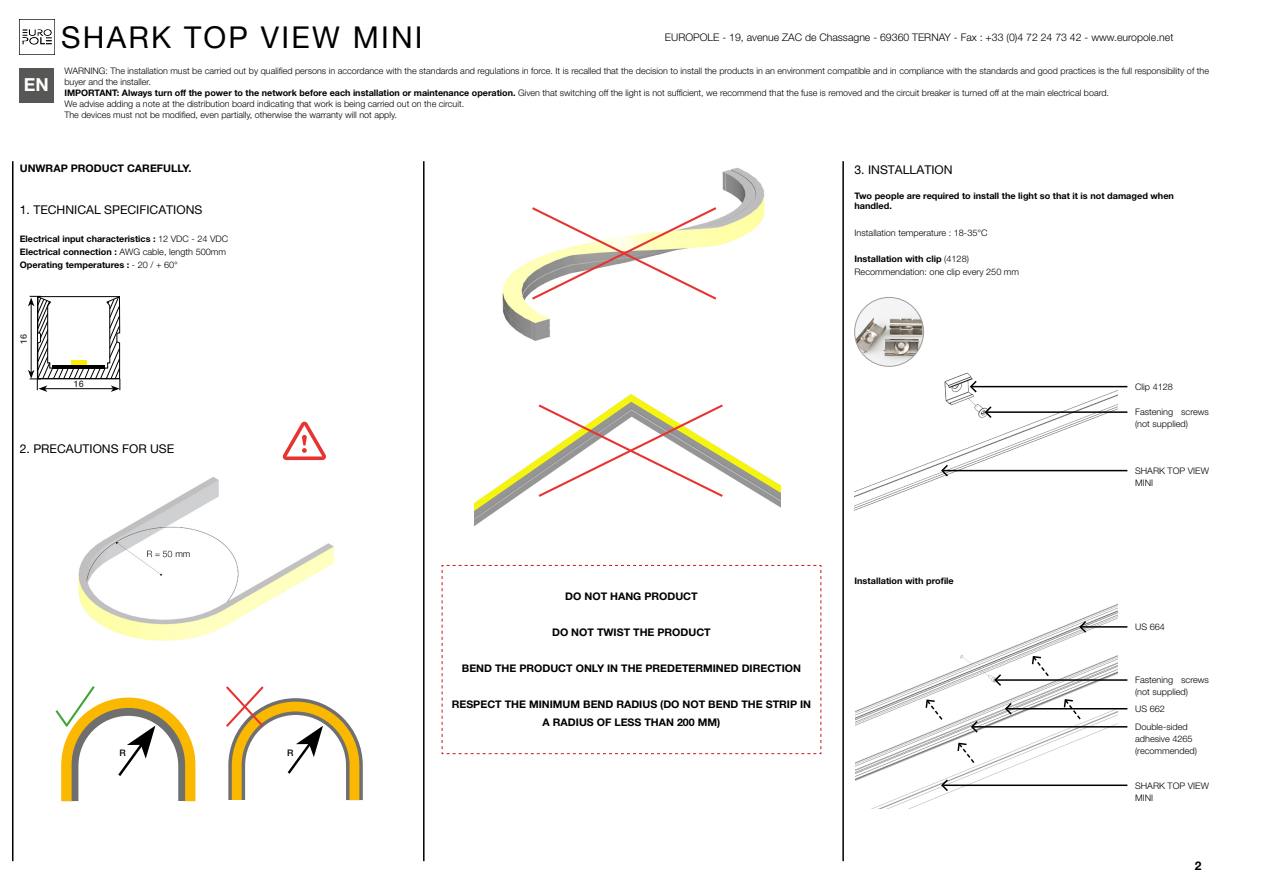
<style>
.page{position:relative;width:1263px;height:893px;background:#fff}
.page>*{position:absolute;margin:0;border:0;box-sizing:border-box;transform-origin:0 0}
.t1{font:30px "Helvetica Neue";letter-spacing:.075em;color:#000}
.t2{font:700 18px "Helvetica Neue LT Std";color:#fff}
.t3{font:12px "Helvetica Neue";color:#000}
.t4{font:700 12px "Helvetica Neue LT Std";color:#000}
.produits{font:700 10.5px/18px "Helvetica Neue LT Std";color:#000;text-align:center}
.t5{font:300 10.5px "Helvetica Neue LT Std";color:#000}
.produits-2{font:300 9px/12px "Helvetica Neue LT Std";color:#000}
.produits-3{font:700 9px/10.2px "Helvetica Neue LT Std";color:#000}
.Tableau_REFERENCES_P{font:500 9px "Helvetica Neue";color:#333e47}
.Tableau_REFERENCES_P-2{font:500 9px "Helvetica Neue";color:#000}
.s1{font-weight:700}
.s2{font-weight:300}
</style>
<div class="page">
<img style="left:855px;top:603px;width:263px;height:205px">
<img style="left:854px;top:366px;width:264px;height:145px">
<div style="left:20px;top:68px;width:34px;height:34px;background:#575756"></div>
<img style="left:22px;top:29px;width:30px;height:16px">
<svg style="left:441px;top:565px;width:381px;height:189px"></svg>
<img style="left:502px;top:167px;width:263px;height:174px">
<svg style="left:28px;top:296px;width:93px;height:96px"></svg>
<svg style="left:283px;top:422px;width:43px;height:38px"></svg>
<svg style="left:55px;top:686px;width:140px;height:115px"></svg>
<svg style="left:226px;top:686px;width:137px;height:114px"></svg>
<img style="left:474px;top:394px;width:306px;height:132px">
<svg style="left:536px;top:403px;width:189px;height:96px"></svg>
<svg style="left:940px;top:463px;width:9px;height:15px"></svg>
<hr style="left:943px;top:470px;width:184px;height:1px;background:#000">
<svg style="left:983px;top:405px;width:10px;height:15px"></svg>
<hr style="left:986px;top:411px;width:141px;height:2px;background:#000">
<svg style="left:969px;top:379px;width:9px;height:15px"></svg>
<hr style="left:971px;top:386px;width:156px;height:1px;background:#000">
<svg style="left:925px;top:699px;width:19px;height:22px"></svg>
<svg style="left:1031px;top:655px;width:19px;height:23px"></svg>
<svg style="left:940px;top:778px;width:9px;height:15px"></svg>
<hr style="left:943px;top:784px;width:184px;height:2px;background:#000">
<svg style="left:970px;top:719px;width:9px;height:15px"></svg>
<hr style="left:972px;top:726px;width:155px;height:2px;background:#000">
<svg style="left:1078px;top:619px;width:10px;height:15px"></svg>
<hr style="left:1080px;top:626px;width:47px;height:2px;background:#000">
<svg style="left:1004px;top:701px;width:9px;height:15px"></svg>
<hr style="left:1006px;top:708px;width:121px;height:1px;background:#000">
<svg style="left:993px;top:673px;width:10px;height:14px"></svg>
<hr style="left:996px;top:679px;width:131px;height:2px;background:#000">
<svg style="left:530px;top:205px;width:189px;height:96px"></svg>
<img style="left:855px;top:297px;width:68px;height:69px;border-radius:34px">
<div style="left:854px;top:297px;width:70px;height:69px;border:1px solid #9d9d9c;border-radius:50%"></div>
<hr style="left:12px;top:161px;width:2px;height:700px;background:#000">
<hr style="left:423px;top:161px;width:1px;height:700px;background:#000">
<hr style="left:842px;top:161px;width:2px;height:700px;background:#000">
<img style="left:78px;top:477px;width:256px;height:164px">
<div style="left:175px;top:550px;width:42px;height:10px;background:#fff"></div>
<svg style="left:956px;top:742px;width:20px;height:23px"></svg>
<svg style="left:1063px;top:698px;width:19px;height:23px"></svg>
<p class="t2" style="left:24px;top:74px;width:27px">EN</p>
<p class="t1" style="left:61px;top:20px;width:363px">SHARK TOP VIEW MINI</p>
<p class="t5" style="left:665px;top:31px;width:510px">EUROPOLE - 19, avenue ZAC de Chassagne - 69360 TERNAY - Fax : +33 (0)4 72 24 73 42 - www.europole.net</p>
<p class="produits-2" style="left:64px;top:66px;width:1146px;line-height:10.8px">WARNING: The installation must be carried out by qualified persons in accordance with the standards and regulations in force. It is recalled that the decision to install the products in an environment compatible and in compliance with the standards and good practices is the full responsibility of the buyer and the installer.</p>
<p class="produits-2" style="left:64px;top:87px;width:1046px"><span class="s1">IMPORTANT: Always turn off the power to the network before each installation or maintenance operation.</span> Given that switching off the light is not sufficient, we recommend that the fuse is removed and the circuit breaker is turned off at the main electrical board.</p>
<p class="produits-2" style="left:64px;top:97px;width:401px">We advise adding a note at the distribution board indicating that work is being carried out on the circuit.</p>
<p class="produits-2" style="left:64px;top:108px;width:334px">The devices must not be modified, even partially, otherwise the warranty will not apply.</p>
<p class="produits" style="left:20px;top:159px;width:173px">UNWRAP PRODUCT CAREFULLY.</p>
<p class="t3" style="left:20px;top:203px;width:184px">1. TECHNICAL SPECIFICATIONS</p>
<p class="produits-3" style="left:20px;top:233px;width:210px">Electrical input characteristics : <span class="s2">12 VDC - 24 VDC</span></p>
<p class="produits-3" style="left:20px;top:246px;width:208px">Electrical connection : <span class="s2">AWG cable, length 500mm</span></p>
<p class="produits-3" style="left:20px;top:260px;width:160px">Operating temperatures : <span class="s2">- 20 / + 60°</span></p>
<p class="Tableau_REFERENCES_P" style="left:18px;top:344px;width:12px;rotate:-90deg">16</p>
<p class="Tableau_REFERENCES_P" style="left:74px;top:379px;width:12px">16</p>
<p class="t3" style="left:20px;top:442px;width:156px">2. PRECAUTIONS FOR USE</p>
<p class="produits-2" style="left:175px;top:547px;width:16px">mm</p>
<p class="Tableau_REFERENCES_P-2" style="left:120px;top:747px;width:8px">R</p>
<p class="Tableau_REFERENCES_P-2" style="left:287px;top:747px;width:8px">R</p>
<p class="produits" style="left:565px;top:587px;width:134px">DO NOT HANG PRODUCT</p>
<p class="produits" style="left:552px;top:623px;width:160px">DO NOT TWIST THE PRODUCT</p>
<p class="produits" style="left:462px;top:659px;width:341px">BEND THE PRODUCT ONLY IN THE PREDETERMINED DIRECTION</p>
<p class="produits" style="left:452px;top:695px;width:361px">RESPECT THE MINIMUM BEND RADIUS (DO NOT BEND THE STRIP IN<br>A RADIUS OF LESS THAN 200 MM)</p>
<p class="t3" style="left:854px;top:162px;width:100px">3. INSTALLATION</p>
<p class="produits-3" style="left:854px;top:191px;width:321px">Two people are required to install the light so that it is not damaged when handled.</p>
<p class="produits-2" style="left:854px;top:227px;width:135px">Installation temperature : 18-35°C</p>
<p class="produits-3" style="left:854px;top:253px;width:116px">Installation with clip <span class="s2">(4128)</span></p>
<p class="produits-2" style="left:854px;top:265px;width:166px">Recommendation: one clip every 250 mm</p>
<p class="produits-2" style="left:1135px;top:380px;width:39px">Clip 4128</p>
<p class="produits-2" style="left:1135px;top:406px;width:75px">Fastening screws (not supplied)</p>
<p class="produits-3" style="left:854px;top:575px;width:101px">Installation with profile</p>
<p class="produits-2" style="left:1135px;top:464px;width:75px">SHARK TOP VIEW<br>MINI</p>
<p class="produits-2" style="left:1135px;top:621px;width:31px">US 664</p>
<p class="produits-2" style="left:1135px;top:674px;width:75px">Fastening screws (not supplied)</p>
<p class="produits-2" style="left:1135px;top:703px;width:31px">US 662</p>
<p class="produits-2" style="left:1135px;top:721px;width:63px">Double-sided adhesive 4265 (recommended)</p>
<p class="produits-2" style="left:1135px;top:779px;width:75px">SHARK TOP VIEW<br>MINI</p>
<p class="t4" style="left:1195px;top:858px;width:8px">2</p>
</div>
